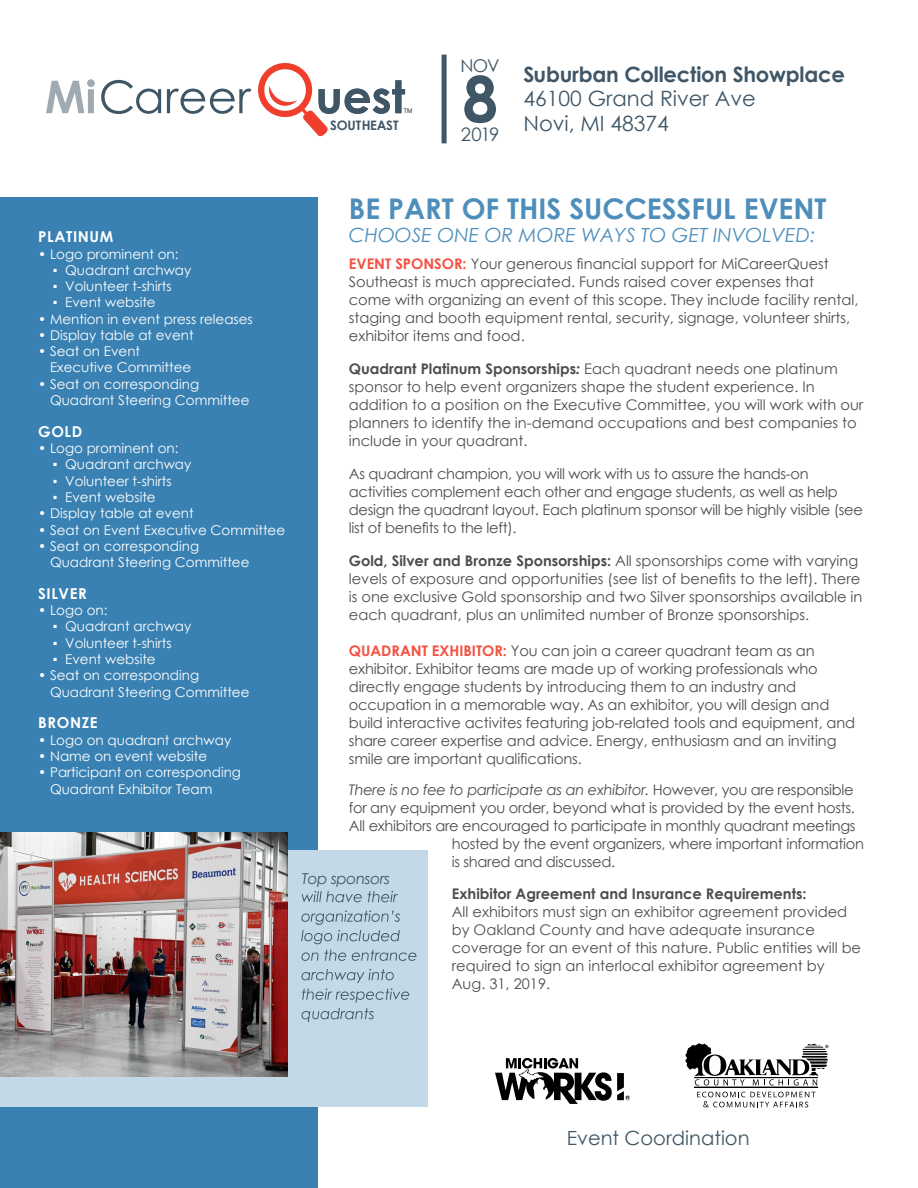
<style>
.page{position:relative;width:918px;height:1188px;background:#fff}
.page>*{position:absolute;margin:0;border:0;box-sizing:border-box;transform-origin:0 0}
.t1{font:700 63.6px "Century Gothic";color:#3f5666}
.t2{font:700 28.5px "Century Gothic";color:#4d8eba}
.t3{font:21.15px/24.3px "Century Gothic";color:#3f5666}
.t4{font:700 21.15px "Century Gothic";letter-spacing:-.01em;color:#3f5666}
.t5{font:italic 19.5px "Century Gothic";color:#4d8eba}
.t6{font:19.5px "Century Gothic";color:#3f5766}
.t7{font:18.6px "Century Gothic";color:#3f5666}
.t8{font:17.7px "Century Gothic";color:#3f5666}
.t9{font:700 15px "Century Gothic";letter-spacing:.04em;color:#fff}
.t10{font:italic 15px "Century Gothic";letter-spacing:-.02em;color:#3f5666}
.t11{font:14.7px/18px "Century Gothic";color:#4d4d4f}
.t12{font:14.7px/18px "Century Gothic";letter-spacing:-.02em;color:#4d4d4f}
.t13{font:italic 14.7px "Century Gothic";letter-spacing:-.02em;color:#4d4d4f}
.t14{font:700 14.7px "Century Gothic";color:#4d4d4f}
.t15{font:13.5px/16.2px "Century Gothic";color:#fff}
.t16{font:700 13.05px "Century Gothic";letter-spacing:-.005em;color:#415767}
.t17{font:6.3px "Arial";color:#222e35}
.s1{font-weight:700;color:#f35141}
.s2{font-weight:700}
.s3{font-weight:700;font-style:italic}
.s4{font-style:normal}
</style>
<div class="page">
<div style="left:0;top:198px;width:317px;height:990px;background:#3981b2"></div>
<svg style="left:46px;top:79px;width:49px;height:34px"></svg>
<svg style="left:101px;top:80px;width:60px;height:34px"></svg>
<svg style="left:167px;top:63px;width:238px;height:74px"></svg>
<div style="left:442px;top:55px;width:5px;height:88px;background:#3f5666"></div>
<div style="left:0;top:850px;width:428px;height:257px;background:#c4d9e8"></div>
<img style="left:0;top:833px;width:288px;height:244px">
<svg style="left:302px;top:969px;width:107px;height:53px"></svg>
<svg style="left:301px;top:950px;width:115px;height:11px"></svg>
<svg style="left:301px;top:910px;width:99px;height:34px"></svg>
<svg style="left:302px;top:891px;width:96px;height:11px"></svg>
<hr style="left:694px;top:1087px;width:124px;height:1px;background:#000">
<svg style="left:697px;top:1092px;width:119px;height:15px"></svg>
<svg style="left:685px;top:1043px;width:143px;height:42px"></svg>
<svg style="left:495px;top:1057px;width:135px;height:47px"></svg>
<div style="left:599px;top:1055px;width:15px;height:8px;background:#fff"></div>
<p class="t17" style="left:403px;top:107px;width:11px">TM</p>
<p class="t16" style="left:330px;top:115px;width:70px">SOUTHEAST</p>
<p class="t8" style="left:461px;top:53px;width:41px">NOV</p>
<h1 class="t1" style="left:462px;top:51px;width:37px">8</h1>
<p class="t7" style="left:461px;top:121px;width:40px">2019</p>
<h3 class="t4" style="left:523px;top:58px;width:323px">Suburban Collection Showplace</h3>
<h3 class="t3" style="left:523px;top:86px;width:234px">46100 Grand River Ave<br>Novi, MI 48374</h3>
<p class="t9" style="left:38px;top:225px;width:77px">PLATINUM</p>
<p class="t15" style="left:38px;top:245px;width:142px">• Logo prominent on:</p>
<p class="t15" style="left:53px;top:262px;width:140px">▪ Quadrant archway</p>
<p class="t15" style="left:53px;top:278px;width:120px">▪ Volunteer t-shirts</p>
<p class="t15" style="left:53px;top:294px;width:104px">▪ Event website</p>
<p class="t15" style="left:38px;top:310px;width:216px">• Mention in event press releases</p>
<p class="t15" style="left:38px;top:327px;width:157px">• Display table at event</p>
<p class="t15" style="left:50px;top:343px;width:143px;text-indent:-12px">• Seat on Event<br>Executive Committee</p>
<p class="t15" style="left:50px;top:376px;width:201px;text-indent:-12px">• Seat on corresponding<br>Quadrant Steering Committee</p>
<p class="t9" style="left:38px;top:420px;width:46px">GOLD</p>
<p class="t15" style="left:38px;top:440px;width:142px">• Logo prominent on:</p>
<p class="t15" style="left:53px;top:456px;width:140px">▪ Quadrant archway</p>
<p class="t15" style="left:53px;top:473px;width:120px">▪ Volunteer t-shirts</p>
<p class="t15" style="left:53px;top:489px;width:104px">▪ Event website</p>
<p class="t15" style="left:38px;top:505px;width:157px">• Display table at event</p>
<p class="t15" style="left:38px;top:521px;width:248px">• Seat on Event Executive Committee</p>
<p class="t15" style="left:50px;top:538px;width:201px;text-indent:-12px">• Seat on corresponding<br>Quadrant Steering Committee</p>
<p class="t9" style="left:38px;top:582px;width:50px">SILVER</p>
<p class="t15" style="left:38px;top:602px;width:71px">• Logo on:</p>
<p class="t15" style="left:53px;top:618px;width:140px">▪ Quadrant archway</p>
<p class="t15" style="left:53px;top:635px;width:120px">▪ Volunteer t-shirts</p>
<p class="t15" style="left:53px;top:651px;width:104px">▪ Event website</p>
<p class="t15" style="left:50px;top:667px;width:201px;text-indent:-12px">• Seat on corresponding<br>Quadrant Steering Committee</p>
<p class="t9" style="left:38px;top:712px;width:61px">BRONZE</p>
<p class="t15" style="left:38px;top:732px;width:195px">• Logo on quadrant archway</p>
<p class="t15" style="left:38px;top:748px;width:171px">• Name on event website</p>
<p class="t15" style="left:50px;top:764px;width:193px;text-indent:-12px">• Participant on corresponding<br>Quadrant Exhibitor Team</p>
<h2 class="t2" style="left:349px;top:187px;width:479px">BE PART OF THIS SUCCESSFUL EVENT</h2>
<h3 class="t5" style="left:349px;top:221px;width:468px">CHOOSE ONE OR MORE WAYS TO GET INVOLVED:</h3>
<p class="t11" style="left:349px;top:254px;width:511px"><span class="s1">EVENT SPONSOR:</span> Your generous financial support for MiCareerQuest Southeast is much appreciated. Funds raised cover expenses that come with organizing an event of this scope. They include facility rental, staging and booth equipment rental, security, signage, volunteer shirts, exhibitor items and food.</p>
<p class="t11" style="left:349px;top:359px;width:516px"><span class="s2">Quadrant Platinum Sponsorships</span><span class="s3">:</span> Each quadrant needs one platinum sponsor to help event organizers shape the student experience. In addition to a position on the Executive Committee, you will work with our planners to identify the in-demand occupations and best companies to include in your quadrant.</p>
<p class="t12" style="left:349px;top:464px;width:516px">As quadrant champion, you will work with us to assure the hands-on activities complement each other and engage students, as well as help design the quadrant layout. Each platinum sponsor will be highly visible (see list of benefits to the left).</p>
<p class="t11" style="left:349px;top:551px;width:515px"><span class="s2">Gold, Silver and Bronze Sponsorships:</span> All sponsorships come with varying levels of exposure and opportunities (see list of benefits to the left). There is one exclusive Gold sponsorship and two Silver sponsorships available in each quadrant, plus an unlimited number of Bronze sponsorships.</p>
<p class="t11" style="left:349px;top:641px;width:508px"><span class="s1">QUADRANT EXHIBITOR:</span> You can join a career quadrant team as an exhibitor. Exhibitor teams are made up of working professionals who directly engage students by introducing them to an industry and occupation in a memorable way. As an exhibitor, you will design and build interactive activites featuring job-related tools and equipment, and share career expertise and advice. Energy, enthusiasm and an inviting smile are important qualifications.</p>
<p class="t13" style="left:349px;top:780px;width:506px">There is no fee to participate as an exhibitor. <span class="s4">However, you are responsible</span></p>
<p class="t12" style="left:349px;top:799px;width:508px">for any equipment you order, beyond what is provided by the event hosts.</p>
<p class="t12" style="left:349px;top:817px;width:508px">All exhibitors are encouraged to participate in monthly quadrant meetings</p>
<p class="t12" style="left:452px;top:835px;width:414px">hosted by the event organizers, where important information</p>
<p class="t12" style="left:452px;top:853px;width:165px">is shared and discussed.</p>
<p class="t14" style="left:452px;top:882px;width:356px">Exhibitor Agreement and Insurance Requirements:</p>
<p class="t11" style="left:452px;top:902px;width:411px">All exhibitors must sign an exhibitor agreement provided by Oakland County and have adequate insurance coverage for an event of this nature. Public entities will be required to sign an interlocal exhibitor agreement by Aug. 31, 2019.</p>
<p class="t10" style="left:302px;top:868px;width:90px">Top sponsors</p>
<h3 class="t6" style="left:567px;top:1125px;width:184px">Event Coordination</h3>
</div>
